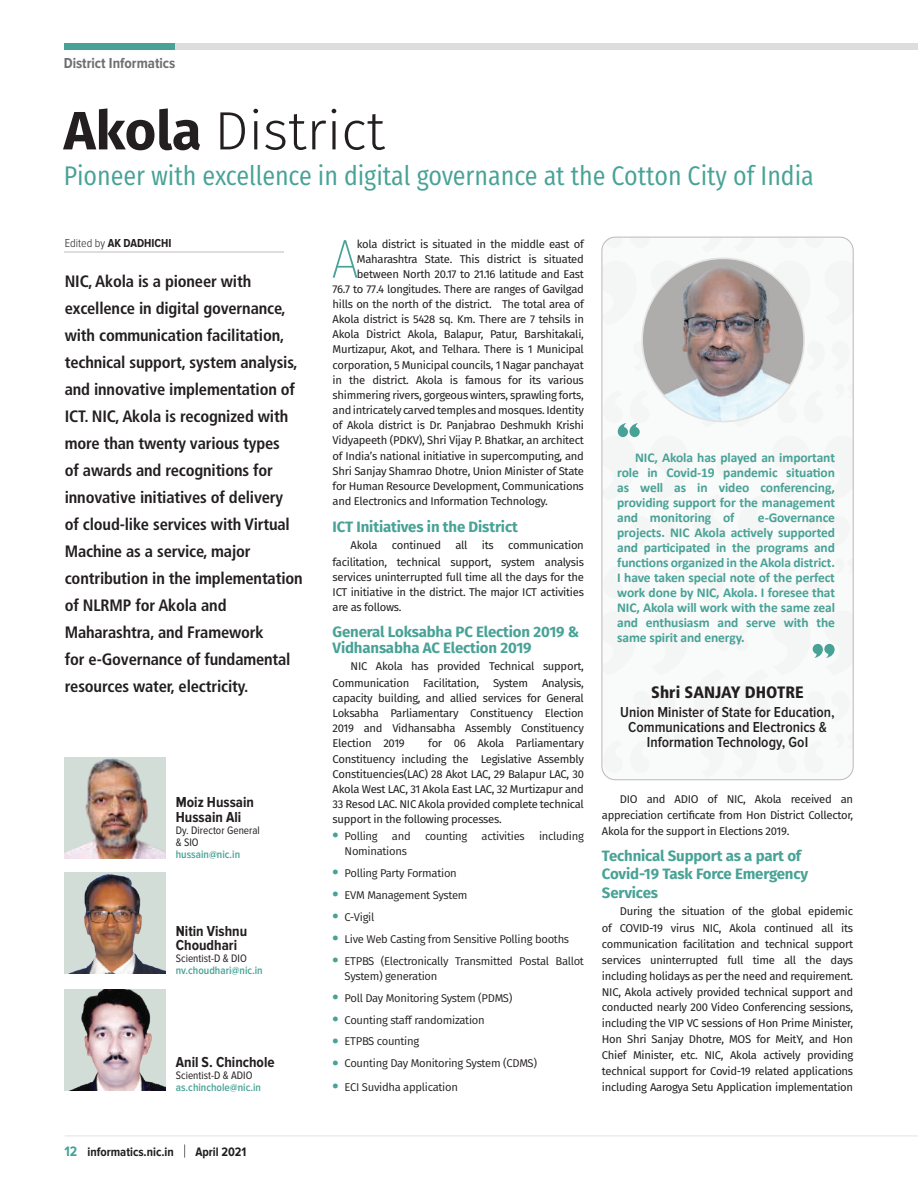
<style>
.page{position:relative;width:918px;height:1188px;background:#fff}
.page>*{position:absolute;margin:0;border:0;box-sizing:border-box;transform-origin:0 0}
.t1{font:100 56.25px "Proxima Nova Cond";color:#48a296}
.t2{font:300 54px "Fira Sans";color:#231f20}
.t3{font:27px "Fira Sans Condensed";color:#48a296}
.t4{font:700 condensed 16.5px/27px "Frutiger LT Std";letter-spacing:-.01em;color:#231f20}
.t5{font:900 condensed 16.5px "Frutiger LT Std";color:#231f20}
.t6{font:700 15px/16.6px "Fira Sans";letter-spacing:-.01em;color:#48a296}
.t7{font:600 15px/15px "Proxima Nova Cond";color:#231f20;text-align:center}
.t8{font:700 15px/13.5px "Proxima Nova Cond";color:#231f20}
.t9{font:700 15px "Proxima Nova Cond";color:#6d6f72}
.t10{font:700 13.5px/15px "Calibri";letter-spacing:-.01em;color:#48a296;text-align:justify}
.t11{font:700 12.75px "Proxima Nova Cond";color:#231f20}
.t12{font:700 12px "Proxima Nova Cond";color:#231f20}
.t13{font:11.25px/15.9px "Fira Sans";letter-spacing:-.025em;color:#231f20;text-align:justify}
.t14{font:11.25px/15.1px "Fira Sans";letter-spacing:-.025em;color:#231f20}
.t15{font:11.25px/12px "Proxima Nova Cond";color:#231f20}
.t16{font:600 11.25px "Proxima Nova Cond";color:#48a296}
.s1{font-weight:700}
.s2{font-weight:300}
.s3{font-size:14.25px;color:#48a296}
.s4{font-family:"Fira Sans Condensed";font-weight:700;font-size:18px;color:#48a296}
</style>
<div class="page">
<hr style="left:65px;top:1136px;width:853px;height:1px;background:#e2e3e3">
<svg style="left:184px;top:1144px;width:1px;height:14px"></svg>
<div style="left:156px;top:43px;width:762px;height:6px;background:#dedddd"></div>
<div style="left:65px;top:43px;width:110px;height:6px;background:#48a296"></div>
<svg style="left:602px;top:237px;width:251px;height:543px"></svg>
<div style="left:602px;top:237px;width:251px;height:543px;border:1px solid #bdb8b7;border-radius:14px"></div>
<img style="left:65px;top:990px;width:101px;height:101px">
<img style="left:65px;top:873px;width:101px;height:101px">
<img style="left:65px;top:757px;width:101px;height:101px">
<hr style="left:65px;top:252px;width:219px;height:1px;background:#231f20">
<svg style="left:618px;top:423px;width:22px;height:14px"></svg>
<svg style="left:813px;top:644px;width:22px;height:14px"></svg>
<img style="left:642px;top:258px;width:162px;height:164px">
<h3 class="t9" style="left:64px;top:54px;width:113px">District Informatics</h3>
<h2 class="t2" style="left:64px;top:92px;width:323px"><span class="s1">Akola</span> District</h2>
<h3 class="t3" style="left:64px;top:151px;width:752px">Pioneer with excellence in digital governance at the Cotton City of India</h3>
<p class="t12" style="left:65px;top:236px;width:108px"><span class="s2">Edited by</span> AK DADHICHI</p>
<p class="t4" style="left:65px;top:268px;width:239px">NIC, Akola is a pioneer with excellence in digital governance, with communication facilitation, technical support, system analysis, and innovative implementation of<br>ICT. NIC, Akola is recognized with more than twenty various types<br>of awards and recognitions for innovative initiatives of delivery<br>of cloud-like services with Virtual<br>Machine as a service, major contribution in the implementation of NLRMP for Akola and<br>Maharashtra, and Framework<br>for e-Governance of fundamental resources water, electricity.</p>
<h3 class="t8" style="left:176px;top:795px;width:80px;line-height:15px">Moiz Hussain<br>Hussain Ali</h3>
<p class="t15" style="left:176px;top:825px;width:85px">Dy. Director General &amp; SIO</p>
<p class="t16" style="left:176px;top:849px;width:66px">hussain@nic.in</p>
<h3 class="t8" style="left:176px;top:925px;width:73px">Nitin Vishnu<br>Choudhari</h3>
<p class="t15" style="left:176px;top:953px;width:72px">Scientist-D &amp; DIO</p>
<p class="t16" style="left:176px;top:965px;width:88px">nv.choudhari@nic.in</p>
<h3 class="t8" style="left:176px;top:1056px;width:100px">Anil S. Chinchole</h3>
<p class="t15" style="left:176px;top:1070px;width:78px">Scientist-D &amp; ADIO</p>
<p class="t16" style="left:176px;top:1082px;width:87px">as.chinchole@nic.in</p>
<p class="t11" style="left:65px;top:1144px;width:111px"><span class="s3">12</span> informatics.nic.in</p>
<p class="t11" style="left:195px;top:1144px;width:53px">April 2021</p>
<h1 class="t1" style="left:332px;top:228px;width:28px">A</h1>
<p class="t13" style="left:357px;top:235px;width:229px">kola district is situated in the middle east of</p>
<p class="t13" style="left:357px;top:250px;width:228px">Maharashtra State. This district is situated</p>
<p class="t13" style="left:357px;top:265px;width:228px">between North 20.17 to 21.16 latitude and East</p>
<p class="t13" style="left:333px;top:281px;width:253px">76.7 to 77.4 longitudes. There are ranges of Gavilgad</p>
<p class="t13" style="left:333px;top:296px;width:253px">hills on the north of the district. The total area of</p>
<p class="t13" style="left:333px;top:311px;width:253px">Akola district is 5428 sq. Km. There are 7 tehsils in</p>
<p class="t13" style="left:333px;top:326px;width:253px">Akola District Akola, Balapur, Patur, Barshitakali,</p>
<p class="t13" style="left:333px;top:341px;width:253px">Murtizapur, Akot, and Telhara. There is 1 Municipal</p>
<p class="t13" style="left:333px;top:356px;width:253px">corporation, 5 Municipal councils, 1 Nagar panchayat</p>
<p class="t13" style="left:333px;top:372px;width:253px">in the district. Akola is famous for its various</p>
<p class="t13" style="left:333px;top:387px;width:253px">shimmering rivers, gorgeous winters, sprawling forts,</p>
<p class="t13" style="left:333px;top:402px;width:253px">and intricately carved temples and mosques. Identity</p>
<p class="t13" style="left:333px;top:417px;width:253px">of Akola district is Dr. Panjabrao Deshmukh Krishi</p>
<p class="t13" style="left:333px;top:432px;width:253px">Vidyapeeth (PDKV), Shri Vijay P. Bhatkar, an architect</p>
<p class="t13" style="left:333px;top:447px;width:253px">of India’s national initiative in supercomputing, and</p>
<p class="t13" style="left:333px;top:463px;width:253px">Shri Sanjay Shamrao Dhotre, Union Minister of State</p>
<p class="t13" style="left:333px;top:478px;width:253px">for Human Resource Development, Communications</p>
<p class="t13" style="left:333px;top:493px;width:217px">and Electronics and Information Technology.</p>
<h3 class="t6" style="left:333px;top:518px;width:187px">ICT Initiatives in the District</h3>
<p class="t13" style="left:351px;top:537px;width:28px">Akola</p>
<p class="t13" style="left:392px;top:537px;width:51px">continued</p>
<p class="t13" style="left:456px;top:537px;width:14px">all</p>
<p class="t13" style="left:482px;top:537px;width:13px">its</p>
<p class="t13" style="left:333px;top:536px;width:253px;line-height:16.6px;text-align:right">communication<br>facilitation, technical support, system analysis</p>
<p class="t13" style="left:333px;top:569px;width:253px;line-height:15.1px">services uninterrupted full time all the days for the ICT initiative in the district. The major ICT activities are as follows.</p>
<h3 class="t6" style="left:333px;top:622px;width:248px">General Loksabha PC Election 2019 &amp;<br>Vidhansabha AC Election 2019</h3>
<p class="t13" style="left:333px;top:657px;width:253px;line-height:16.6px;text-align:right">NIC Akola has provided Technical support,<br>Communication Facilitation, System Analysis,</p>
<p class="t13" style="left:333px;top:690px;width:253px;line-height:15.1px">capacity building, and allied services for General Loksabha Parliamentary Constituency Election 2019 and Vidhansabha Assembly Constituency Election 2019</p>
<p class="t13" style="left:333px;top:736px;width:253px;line-height:15.1px;text-indent:96px">for 06 Akola Parliamentary Constituency including the Legislative Assembly Constituencies(LAC) 28 Akot LAC, 29 Balapur LAC, 30<br>Akola West LAC, 31 Akola East LAC, 32 Murtizapur and 33 Resod LAC. NIC Akola provided complete technical support in the following processes.</p>
<p class="t14" style="left:333px;top:828px;width:47px"><span class="s4">•</span> Polling</p>
<p class="t14" style="left:392px;top:828px;width:20px">and</p>
<p class="t14" style="left:425px;top:828px;width:44px">counting</p>
<p class="t14" style="left:482px;top:828px;width:45px">activities</p>
<p class="t14" style="left:539px;top:828px;width:46px">including</p>
<p class="t14" style="left:345px;top:843px;width:64px">Nominations</p>
<p class="t14" style="left:333px;top:865px;width:126px"><span class="s4">•</span> Polling Party Formation</p>
<p class="t14" style="left:333px;top:887px;width:136px"><span class="s4">•</span> EVM Management System</p>
<p class="t14" style="left:333px;top:909px;width:43px"><span class="s4">•</span> C-Vigil</p>
<p class="t14" style="left:333px;top:931px;width:238px"><span class="s4">•</span> Live Web Casting from Sensitive Polling booths</p>
<p class="t14" style="left:345px;top:953px;width:241px;text-indent:-12px"><span class="s4">•</span> ETPBS (Electronically Transmitted Postal Ballot<br>System) generation</p>
<p class="t14" style="left:333px;top:990px;width:181px"><span class="s4">•</span> Poll Day Monitoring System (PDMS)</p>
<p class="t14" style="left:333px;top:1012px;width:154px"><span class="s4">•</span> Counting staff randomization</p>
<p class="t14" style="left:333px;top:1034px;width:88px"><span class="s4">•</span> ETPBS counting</p>
<p class="t14" style="left:333px;top:1056px;width:206px"><span class="s4">•</span> Counting Day Monitoring System (CDMS)</p>
<p class="t14" style="left:333px;top:1079px;width:127px"><span class="s4">•</span> ECI Suvidha application</p>
<p class="t10" style="left:617px;top:449px;width:219px;text-indent:18px">NIC, Akola has played an important role in Covid-19 pandemic situation as well as in video conferencing, providing support for the management and monitoring of</p>
<p class="t10" style="left:617px;top:509px;width:219px;text-indent:141px">e-Governance projects. NIC Akola actively supported and participated in the programs and functions organized in the Akola district.<br>I have taken special note of the perfect work done by NIC, Akola. I foresee that NIC, Akola will work with the same zeal and enthusiasm and serve with the same spirit and energy.</p>
<h3 class="t5" style="left:651px;top:682px;width:154px">Shri SANJAY DHOTRE</h3>
<h3 class="t7" style="left:620px;top:705px;width:216px">Union Minister of State for Education,<br>Communications and Electronics &amp;<br>Information Technology, GoI</h3>
<p class="t13" style="left:602px;top:791px;width:253px;text-indent:18px">DIO and ADIO of NIC, Akola received an appreciation certificate from Hon District Collector, Akola for the support in Elections 2019.</p>
<h3 class="t6" style="left:602px;top:846px;width:208px;line-height:17.4px">Technical Support as a part of<br>Covid-19 Task Force Emergency</h3>
<h3 class="t6" style="left:602px;top:883px;width:58px">Services</h3>
<p class="t13" style="left:602px;top:902px;width:253px;line-height:17.4px;text-align:right">During the situation of the global epidemic<br>of COVID-19 virus NIC, Akola continued all its</p>
<p class="t13" style="left:602px;top:936px;width:253px">communication facilitation and technical support services uninterrupted full time all the days including holidays as per the need and requirement.<br>NIC, Akola actively provided technical support and conducted nearly 200 Video Conferencing sessions, including the VIP VC sessions of Hon Prime Minister, Hon Shri Sanjay Dhotre, MOS for MeitY, and Hon Chief Minister, etc. NIC, Akola actively providing technical support for Covid-19 related applications including Aarogya Setu Application implementation</p>
</div>
